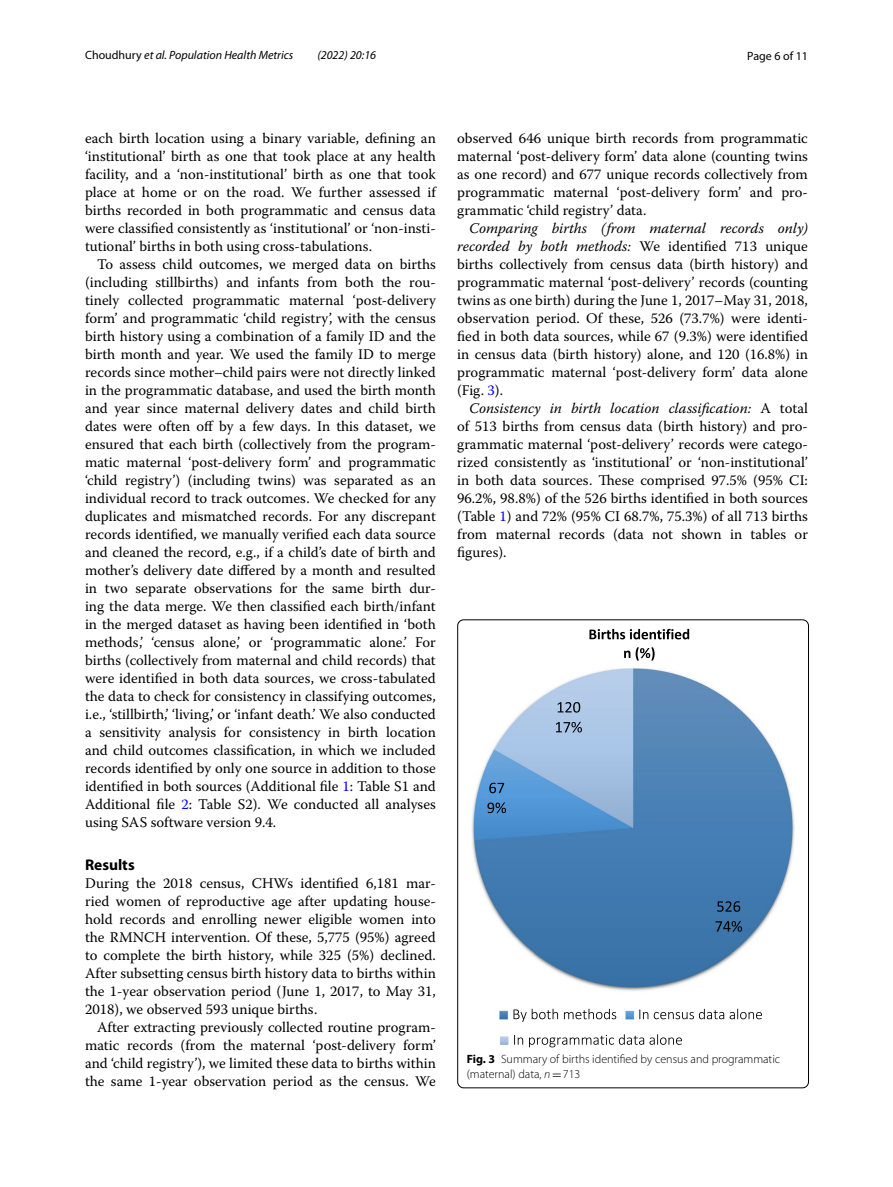
<style>
.page{position:relative;width:893px;height:1187px;background:#fff}
.page>*{position:absolute;margin:0;border:0;box-sizing:border-box;transform-origin:0 0}
.t1{font:700 15.45px "Myriad Pro";color:#000}
.t2{font:14.7px/18px "Warnock Pro";color:#000;text-align:justify}
.t3{font:300 12px/15px "Myriad Pro";color:#000}
.t4{font:italic 12px "Myriad Pro";color:#000}
.t5{font:12px "Myriad Pro";color:#000}
.s1{font-style:normal}
.s2{color:#00f}
.s3{font-style:italic}
.s4{font-weight:700}
.s5{font-family:"MTSY";font-weight:400}
</style>
<div class="page">
<img style="left:471px;top:668px;width:324px;height:376px">
<svg style="left:717px;top:901px;width:23px;height:10px"></svg>
<svg style="left:715px;top:920px;width:27px;height:11px"></svg>
<svg style="left:489px;top:782px;width:15px;height:11px"></svg>
<svg style="left:487px;top:802px;width:19px;height:11px"></svg>
<svg style="left:558px;top:702px;width:22px;height:10px"></svg>
<svg style="left:556px;top:721px;width:26px;height:11px"></svg>
<svg style="left:589px;top:628px;width:100px;height:11px"></svg>
<svg style="left:624px;top:650px;width:6px;height:8px"></svg>
<svg style="left:636px;top:647px;width:19px;height:13px"></svg>
<svg style="left:513px;top:1008px;width:45px;height:13px"></svg>
<svg style="left:564px;top:1008px;width:52px;height:11px"></svg>
<svg style="left:639px;top:1009px;width:9px;height:10px"></svg>
<svg style="left:654px;top:1008px;width:70px;height:11px"></svg>
<svg style="left:730px;top:1008px;width:32px;height:11px"></svg>
<svg style="left:514px;top:1034px;width:9px;height:10px"></svg>
<svg style="left:529px;top:1034px;width:153px;height:13px"></svg>
<p class="t4" style="left:85px;top:48px;width:210px"><span class="s1">Choudhury</span> et al. Population Health Metrics</p>
<p class="t4" style="left:317px;top:48px;width:60px">(2022) 20:16</p>
<p class="t5" style="left:747px;top:48px;width:62px">Page 6 of 11</p>
<p class="t2" style="left:85px;top:128px;width:352px">each birth location using a binary variable, defining an ‘institutional’ birth as one that took place at any health facility, and a ‘non-institutional’ birth as one that took place at home or on the road. We further assessed if births recorded in both programmatic and census data were classified consistently as ‘institutional’ or ‘non-insti&shy;tutional’ births in both using cross-tabulations.</p>
<p class="t2" style="left:85px;top:254px;width:352px;text-indent:12px">To assess child outcomes, we merged data on births (including stillbirths) and infants from both the rou&shy;tinely collected programmatic maternal ‘post-delivery form’ and programmatic ‘child registry’, with the census birth history using a combination of a family ID and the birth month and year. We used the family ID to merge records since mother–child pairs were not directly linked in the programmatic database, and used the birth month and year since maternal delivery dates and child birth dates were often off by a few days. In this dataset, we ensured that each birth (collectively from the program&shy;matic maternal ‘post-delivery form’ and programmatic ‘child registry’) (including twins) was separated as an individual record to track outcomes. We checked for any duplicates and mismatched records. For any discrepant records identified, we manually verified each data source and cleaned the record, e.g., if a child’s date of birth and mother’s delivery date differed by a month and resulted in two separate observations for the same birth dur&shy;ing the data merge. We then classified each birth/infant in the merged dataset as having been identified in ‘both methods,’ ‘census alone,’ or ‘programmatic alone.’ For births (collectively from maternal and child records) that were identified in both data sources, we cross-tabulated the data to check for consistency in classifying outcomes, i.e., ‘stillbirth,’ ‘living,’ or ‘infant death.’ We also conducted a sensitivity analysis for consistency in birth location and child outcomes classification, in which we included records identified by only one source in addition to those identified in both sources (Additional file <span class="s2">1</span>: Table S1 and Additional file <span class="s2">2</span>: Table S2). We conducted all analyses using SAS software version 9.4.</p>
<p class="t1" style="left:85px;top:854px;width:51px">Results</p>
<p class="t2" style="left:85px;top:874px;width:352px">During the 2018 census, CHWs identified 6,181 mar&shy;ried women of reproductive age after updating house&shy;hold records and enrolling newer eligible women into the RMNCH intervention. Of these, 5,775 (95%) agreed to complete the birth history, while 325 (5%) declined.<br>After subsetting census birth history data to births within the 1-year observation period (June 1, 2017, to May 31, 2018), we observed 593 unique births.</p>
<p class="t2" style="left:85px;top:1018px;width:352px;text-indent:12px">After extracting previously collected routine program&shy;matic records (from the maternal ‘post-delivery form’ and ‘child registry’), we limited these data to births within the same 1-year observation period as the census. We</p>
<p class="t2" style="left:457px;top:128px;width:352px">observed 646 unique birth records from programmatic maternal ‘post-delivery form’ data alone (counting twins as one record) and 677 unique records collectively from programmatic maternal ‘post-delivery form’ and pro&shy;grammatic ‘child registry’ data.</p>
<p class="t2" style="left:457px;top:218px;width:352px;text-indent:12px"><span class="s3">Comparing births (from maternal records only) recorded by both methods:</span> We identified 713 unique births collectively from census data (birth history) and programmatic maternal ‘post-delivery’ records (counting twins as one birth) during the June 1, 2017–May 31, 2018, observation period. Of these, 526 (73.7%) were identi&shy;fied in both data sources, while 67 (9.3%) were identified in census data (birth history) alone, and 120 (16.8%) in programmatic maternal ‘post-delivery form’ data alone (Fig. <span class="s2">3</span>).</p>
<p class="t2" style="left:457px;top:398px;width:352px;text-indent:12px"><span class="s3">Consistency in birth location classification:</span> A total of 513 births from census data (birth history) and pro&shy;grammatic maternal ‘post-delivery’ records were catego&shy;rized consistently as ‘institutional’ or ‘non-institutional’ in both data sources. These comprised 97.5% (95% CI:<br>96.2%, 98.8%) of the 526 births identified in both sources (Table <span class="s2">1</span>) and 72% (95% CI 68.7%, 75.3%) of all 713 births from maternal records (data not shown in tables or figures).</p>
<p class="t3" style="left:467px;top:1051px;width:315px"><span class="s4">Fig. 3</span> Summary of births identified by census and programmatic (maternal) data, <span class="s3">n</span><span class="s5">=</span>713</p>
</div>
